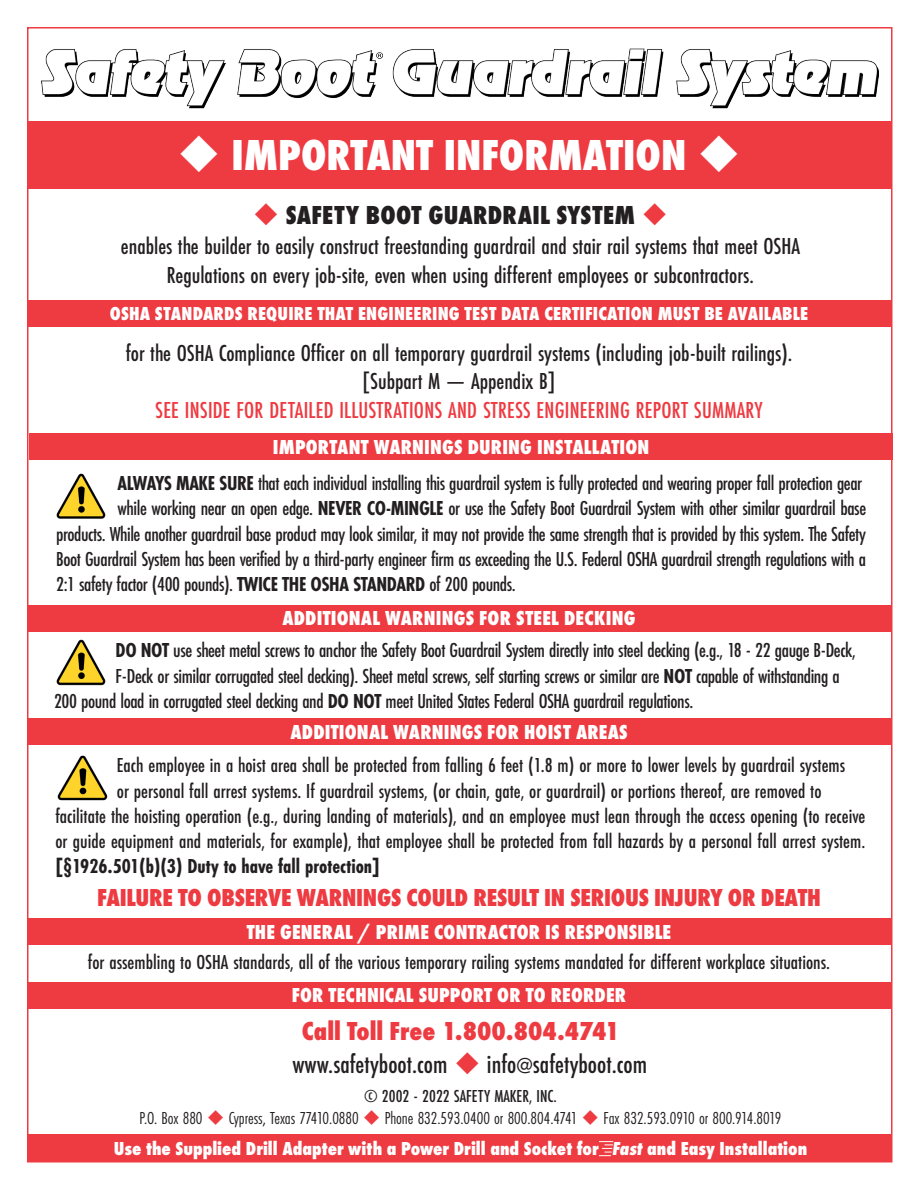
<style>
.page{position:relative;width:918px;height:1188px;background:#fff}
.page>*{position:absolute;margin:0;border:0;box-sizing:border-box;transform-origin:0 0}
.t1{font:800 45px "Futura PT Cond";color:#fff}
.t2{font:500 27px/32.4px "Futura PT Cond";color:#231f20}
.t3{font:800 27px "Futura PT Cond";letter-spacing:.01em;color:#231f20}
.t4{font:800 25.5px "Futura PT Cond";letter-spacing:-.01em;color:#ee3a41}
.t5{font:500 24px/28.8px "Futura PT Cond";color:#231f20;text-align:center}
.t6{font:500 24px "Futura PT Cond";letter-spacing:.01em;color:#ee3a41}
.t7{font:500 21px/25.2px "Futura PT Cond";letter-spacing:-.005em;color:#231f20}
.t8{font:800 21px "Futura PT Cond";letter-spacing:.01em;color:#fff}
.t9{font:700 21px "Futura PT Cond";color:#231f20}
.t10{font:800 19.5px "Futura PT Cond";color:#fff}
.t11{font:18px/21.6px "Futura PT Cond";color:#231f20;text-align:center}
.s1{color:#ee3a41}
.s2{font-weight:800;color:#fff}
.s3{font-weight:700}
.s4{font-weight:800;color:#ee3a41}
.s5{font-size:22.5px}
.s6{font-weight:500}
.s7{font-style:italic}
</style>
<div class="page">
<div style="left:28px;top:122px;width:864px;height:67px;background:#ee3a41"></div>
<div style="left:27px;top:300px;width:864px;height:27px;background:#ee3a41"></div>
<div style="left:28px;top:1134px;width:864px;height:27px;background:#ee3a41"></div>
<div style="left:27px;top:918px;width:864px;height:27px;background:#ee3a41"></div>
<div style="left:27px;top:718px;width:864px;height:28px;background:#ee3a41"></div>
<svg style="left:599px;top:1141px;width:14px;height:15px"></svg>
<img style="left:41px;top:48px;width:837px;height:61px">
<div style="left:27px;top:982px;width:864px;height:27px;background:#ee3a41"></div>
<div style="left:27px;top:605px;width:864px;height:27px;background:#ee3a41"></div>
<img style="left:56px;top:639px;width:50px;height:47px">
<img style="left:57px;top:755px;width:51px;height:46px">
<div style="left:29px;top:433px;width:864px;height:27px;background:#ee3a41"></div>
<img style="left:56px;top:473px;width:50px;height:46px">
<h1 class="t1" style="left:177px;top:128px;width:566px">◆ IMPORTANT INFORMATION ◆</h1>
<p class="t3" style="left:253px;top:199px;width:417px"><span class="s1">◆</span> SAFETY BOOT GUARDRAIL SYSTEM <span class="s1">◆</span></p>
<p class="t5" style="left:121px;top:231px;width:681px">enables the builder to easily construct freestanding guardrail and stair rail systems that meet OSHA<br>Regulations on every job-site, even when using different employees or subcontractors.</p>
<p class="t10" style="left:110px;top:302px;width:700px">OSHA STANDARDS REQUIRE THAT ENGINEERING TEST DATA CERTIFICATION MUST BE AVAILABLE</p>
<p class="t5" style="left:126px;top:338px;width:668px">for the OSHA Compliance Officer on all temporary guardrail systems (including job-built railings). [Subpart M — Appendix B]</p>
<p class="t6" style="left:155px;top:396px;width:609px">SEE INSIDE FOR DETAILED ILLUSTRATIONS AND STRESS ENGINEERING REPORT SUMMARY</p>
<p class="t7" style="left:118px;top:429px;width:746px;line-height:36.3px;text-indent:155px"><span class="s2">IMPORTANT WARNINGS DURING INSTALLATION<br></span><span class="s3">ALWAYS MAKE SURE</span> that each individual installing this guardrail system is fully protected and wearing proper fall protection gear</p>
<p class="t7" style="left:56px;top:496px;width:812px;text-align:justify;text-indent:62px">while working near an open edge. <span class="s3">NEVER CO-MINGLE</span> or use the Safety Boot Guardrail System with other similar guardrail base products. While another guardrail base product may look similar, it may not provide the same strength that is provided by this system. The Safety Boot Guardrail System has been verified by a third-party engineer firm as exceeding the U.S. Federal OSHA guardrail strength regulations with a 2:1 safety factor (400 pounds). <span class="s3">TWICE THE OSHA STANDARD</span> of 200 pounds.</p>
<p class="t8" style="left:282px;top:606px;width:355px">ADDITIONAL WARNINGS FOR STEEL DECKING</p>
<p class="t7" style="left:116px;top:638px;width:742px"><span class="s3">DO NOT</span> use sheet metal screws to anchor the Safety Boot Guardrail System directly into steel decking (e.g., 18 - 22 gauge B-Deck,</p>
<p class="t7" style="left:116px;top:663px;width:726px">F-Deck or similar corrugated steel decking). Sheet metal screws, self starting screws or similar are <span class="s3">NOT</span> capable of withstanding a</p>
<p class="t7" style="left:54px;top:688px;width:641px">200 pound load in corrugated steel decking and <span class="s3">DO NOT</span> meet United States Federal OSHA guardrail regulations.</p>
<p class="t8" style="left:290px;top:720px;width:339px">ADDITIONAL WARNINGS FOR HOIST AREAS</p>
<p class="t7" style="left:117px;top:753px;width:730px">Each employee in a hoist area shall be protected from falling 6 feet (1.8 m) or more to lower levels by guardrail systems</p>
<p class="t7" style="left:117px;top:778px;width:706px">or personal fall arrest systems. If guardrail systems, (or chain, gate, or guardrail) or portions thereof, are removed to</p>
<p class="t7" style="left:55px;top:803px;width:812px">facilitate the hoisting operation (e.g., during landing of materials), and an employee must lean through the access opening (to receive</p>
<p class="t7" style="left:55px;top:828px;width:812px">or guide equipment and materials, for example), that employee shall be protected from fall hazards by a personal fall arrest system.</p>
<p class="t9" style="left:55px;top:854px;width:326px">[§1926.501(b)(3) Duty to have fall protection]</p>
<p class="t4" style="left:97px;top:882px;width:725px">FAILURE TO OBSERVE WARNINGS COULD RESULT IN SERIOUS INJURY OR DEATH</p>
<p class="t8" style="left:247px;top:919px;width:426px">THE GENERAL / PRIME CONTRACTOR IS RESPONSIBLE</p>
<p class="t7" style="left:88px;top:950px;width:744px">for assembling to OSHA standards, all of the various temporary railing systems mandated for different workplace situations.</p>
<p class="t8" style="left:292px;top:983px;width:336px">FOR TECHNICAL SUPPORT OR TO REORDER</p>
<p class="t2" style="left:293px;top:1015px;width:356px;text-indent:9px"><span class="s4">Call Toll Free 1.800.804.4741 </span>www.safetyboot.com <span class="s1">◆</span> info<span class="s5">@</span>safetyboot.com</p>
<p class="t11" style="left:140px;top:1086px;width:643px"><span class="s6">© 2002 - 2022 SAFETY MAKER, INC.<br></span>P.O. Box 880 <span class="s1">◆</span> Cypress, Texas 77410.0880 <span class="s1">◆</span> Phone 832.593.0400 or 800.804.4741 <span class="s1">◆</span> Fax 832.593.0910 or 800.914.8019</p>
<p class="t10" style="left:114px;top:1137px;width:695px">Use the Supplied Drill Adapter with a Power Drill and Socket for <span class="s7">Fast</span> and Easy Installation</p>
</div>
